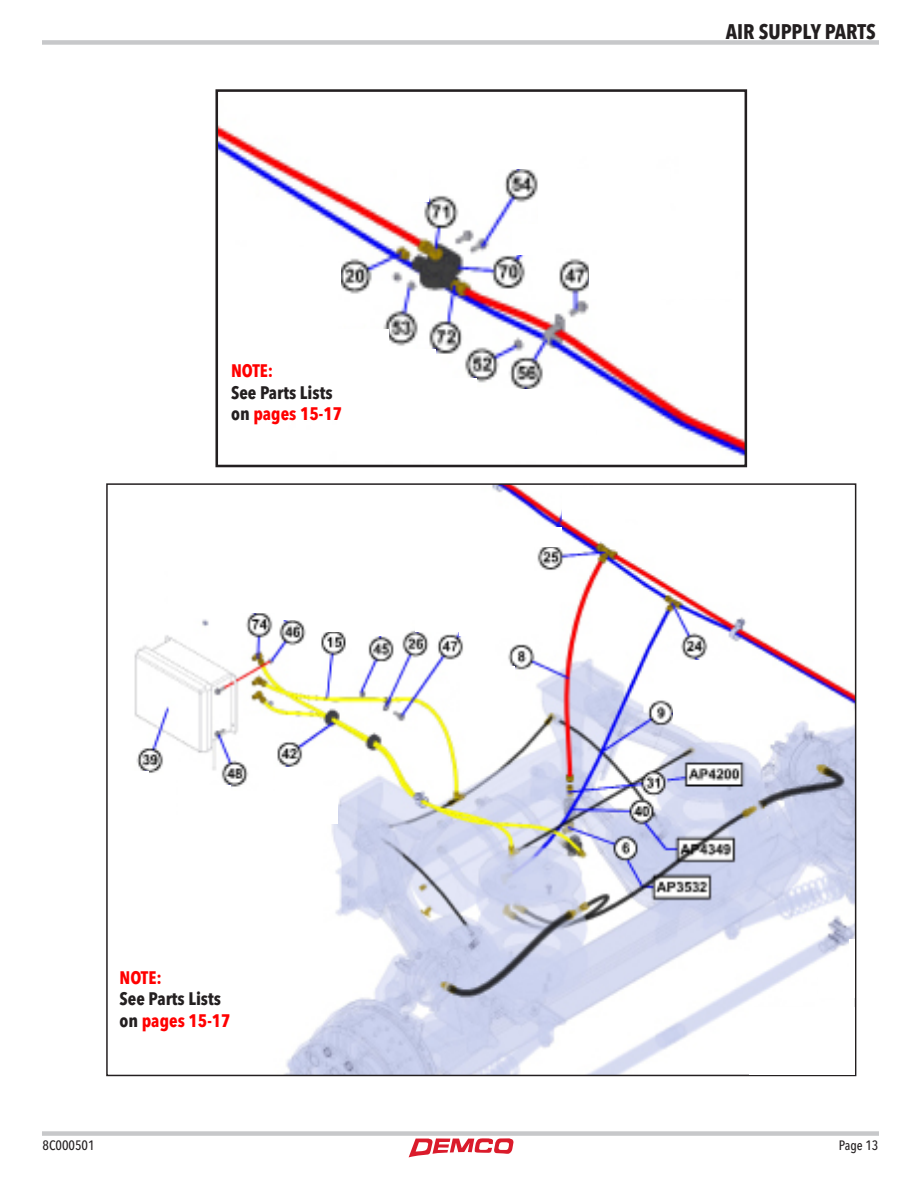
<style>
.page{position:relative;width:918px;height:1188px;background:#fff}
.page>*{position:absolute;margin:0;border:0;box-sizing:border-box;transform-origin:0 0}
.page_heading{font:700 condensed 21px "Avenir Next LT Pro";color:#231f20}
.t1{font:700 condensed 18px "Avenir Next LT Pro";color:#f00}
.t2{font:700 condensed 18px "Avenir Next LT Pro";color:#231f20}
.t3{font:500 condensed 13.5px "Avenir Next LT Pro";color:#231f20}
.s1{color:#231f20}
</style>
<div class="page">
<div style="left:42px;top:40px;width:837px;height:5px;background:#c7c8ca"></div>
<div style="left:42px;top:1131px;width:837px;height:5px;background:#c7c8ca"></div>
<svg style="left:409px;top:1138px;width:105px;height:19px"></svg>
<img style="left:219px;top:125px;width:524px;height:331px">
<div style="left:215px;top:89px;width:532px;height:378px;border:3px solid #231f20"></div>
<img style="left:134px;top:486px;width:719px;height:587px">
<div style="left:221px;top:247px;width:117px;height:171px;background:#fff"></div>
<div style="left:338px;top:356px;width:102px;height:105px;background:#fff"></div>
<div style="left:428px;top:389px;width:168px;height:72px;background:#fff"></div>
<div style="left:538px;top:169px;width:131px;height:78px;background:#fff"></div>
<div style="left:590px;top:255px;width:145px;height:44px;background:#fff"></div>
<div style="left:346px;top:94px;width:222px;height:75px;background:#fff"></div>
<div style="left:338px;top:329px;width:51px;height:31px;background:#fff"></div>
<div style="left:397px;top:149px;width:31px;height:53px;background:#fff"></div>
<div style="left:512px;top:224px;width:31px;height:31px;background:#fff"></div>
<div style="left:404px;top:349px;width:31px;height:31px;background:#fff"></div>
<div style="left:445px;top:378px;width:31px;height:31px;background:#fff"></div>
<div style="left:310px;top:263px;width:31px;height:31px;background:#fff"></div>
<div style="left:110px;top:776px;width:66px;height:52px;background:#fff"></div>
<div style="left:178px;top:791px;width:146px;height:52px;background:#fff"></div>
<div style="left:302px;top:786px;width:36px;height:38px;background:#fff"></div>
<div style="left:275px;top:768px;width:32px;height:34px;background:#fff"></div>
<div style="left:200px;top:785px;width:31px;height:31px;background:#fff"></div>
<div style="left:117px;top:771px;width:31px;height:31px;background:#fff"></div>
<div style="left:169px;top:516px;width:365px;height:97px;background:#fff"></div>
<div style="left:459px;top:605px;width:43px;height:31px;background:#fff"></div>
<div style="left:416px;top:601px;width:51px;height:31px;background:#fff"></div>
<div style="left:320px;top:601px;width:90px;height:31px;background:#fff"></div>
<div style="left:275px;top:589px;width:32px;height:31px;background:#fff"></div>
<div style="left:365px;top:605px;width:31px;height:31px;background:#fff"></div>
<div style="left:460px;top:681px;width:70px;height:38px;background:#fff"></div>
<div style="left:483px;top:666px;width:32px;height:31px;background:#fff"></div>
<div style="left:562px;top:488px;width:82px;height:31px;background:#fff"></div>
<div style="left:530px;top:527px;width:31px;height:20px;background:#fff"></div>
<div style="left:673px;top:660px;width:99px;height:64px;background:#fff"></div>
<div style="left:702px;top:708px;width:65px;height:31px;background:#fff"></div>
<div style="left:750px;top:1007px;width:105px;height:68px;background:#fff"></div>
<div style="left:818px;top:968px;width:37px;height:30px;background:#fff"></div>
<div style="left:850px;top:939px;width:5px;height:31px;background:#fff"></div>
<p class="t1" style="left:231px;top:360px;width:44px">NOTE:</p>
<p class="t2" style="left:231px;top:381px;width:103px">See Parts Lists</p>
<p class="t1" style="left:231px;top:403px;width:113px"><span class="s1">on</span> pages 15-17</p>
<p class="t1" style="left:120px;top:966px;width:44px">NOTE:</p>
<p class="t2" style="left:120px;top:988px;width:103px">See Parts Lists</p>
<p class="t1" style="left:120px;top:1010px;width:113px"><span class="s1">on</span> pages 15-17</p>
<p class="page_heading" style="left:726px;top:19px;width:152px">AIR SUPPLY PARTS</p>
<p class="t3" style="left:43px;top:1138px;width:54px">8C000501</p>
<p class="t3" style="left:839px;top:1138px;width:41px">Page 13</p>
</div>
